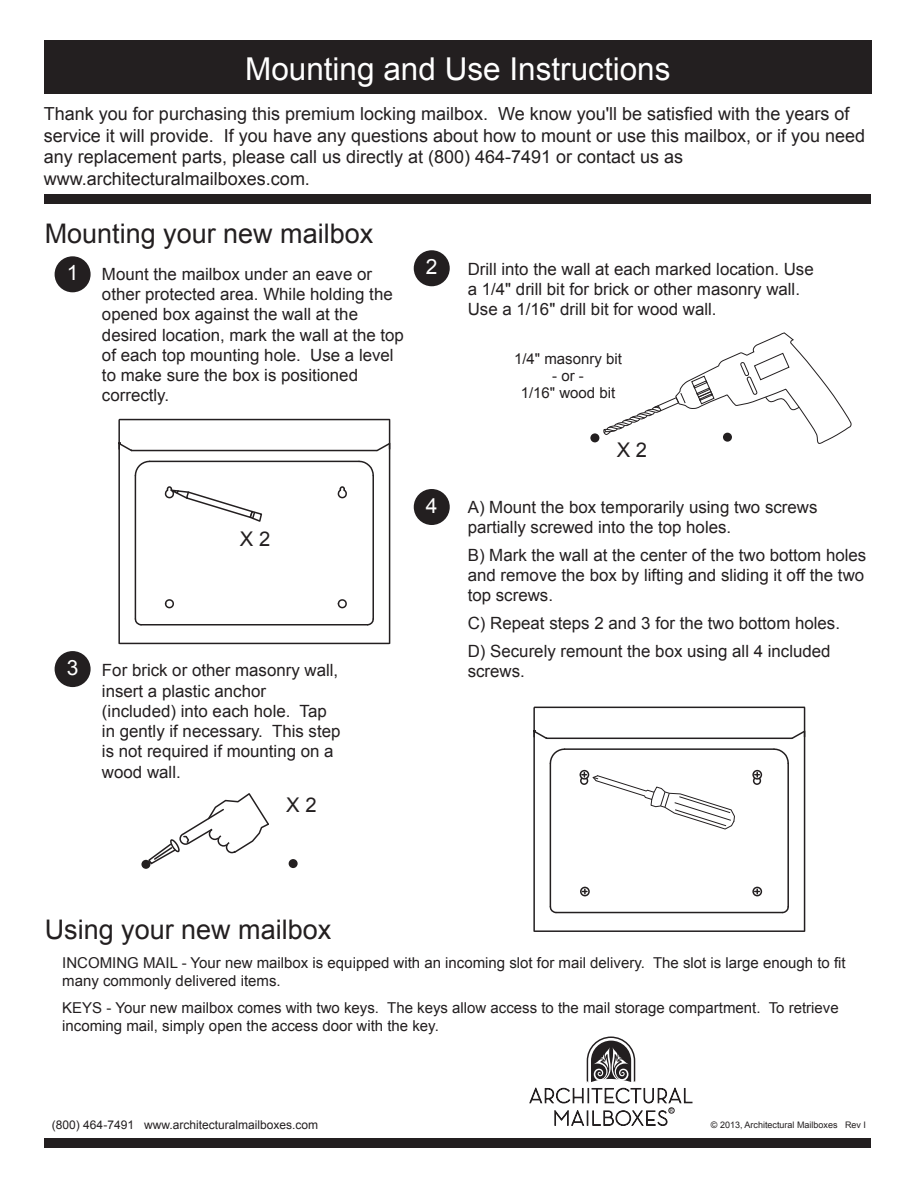
<style>
.page{position:relative;width:918px;height:1188px;background:#fff}
.page>*{position:absolute;margin:0;border:0;box-sizing:border-box;transform-origin:0 0}
.t1{font:31.5px "Arial";color:#fff}
.t2{font:27px "Arial";color:#231f20}
.t3{font:21px "Arial";color:#fff}
.t4{font:20.25px "Arial";color:#231f20}
.t5{font:18px/21.6px "Arial";color:#231f20}
.t6{font:16.8px/20.2px "Arial";color:#231f20}
.t7{font:15px/18px "Arial";color:#231f20}
.t8{font:12px "Arial";color:#231f20}
.t9{font:9px "Arial";color:#231f20}
.t10{font:5.85px "Myriad";color:#231f20}
</style>
<div class="page">
<div style="left:44px;top:40px;width:828px;height:53px;background:#231f20"></div>
<div style="left:45px;top:195px;width:826px;height:9px;background:#231f20"></div>
<div style="left:45px;top:1139px;width:826px;height:9px;background:#231f20"></div>
<div style="left:55px;top:256px;width:36px;height:36px;background:#231f20;border-radius:50%"></div>
<div style="left:414px;top:250px;width:36px;height:36px;background:#231f20;border-radius:50%"></div>
<div style="left:55px;top:651px;width:36px;height:36px;background:#231f20;border-radius:50%"></div>
<div style="left:414px;top:489px;width:36px;height:36px;background:#231f20;border-radius:50%"></div>
<div style="left:590px;top:433px;width:9px;height:9px;background:#231f20;border-radius:50%"></div>
<div style="left:141px;top:860px;width:9px;height:9px;background:#231f20;border-radius:50%"></div>
<div style="left:289px;top:859px;width:9px;height:9px;background:#231f20;border-radius:50%"></div>
<svg style="left:147px;top:793px;width:122px;height:73px"></svg>
<svg style="left:529px;top:1036px;width:164px;height:90px"></svg>
<svg style="left:603px;top:332px;width:249px;height:112px"></svg>
<div style="left:580px;top:770px;width:9px;height:10px;border:2px solid #231f20;border-radius:50%"></div>
<div style="left:752px;top:770px;width:10px;height:10px;border:2px solid #231f20;border-radius:50%"></div>
<div style="left:580px;top:887px;width:10px;height:9px;border:2px solid #231f20;border-radius:50%"></div>
<svg style="left:582px;top:889px;width:5px;height:5px"></svg>
<div style="left:752px;top:887px;width:10px;height:9px;border:2px solid #231f20;border-radius:50%"></div>
<svg style="left:755px;top:889px;width:4px;height:5px"></svg>
<svg style="left:579px;top:772px;width:156px;height:58px"></svg>
<svg style="left:752px;top:772px;width:10px;height:13px"></svg>
<hr style="left:118px;top:420px;width:2px;height:23px;background:#231f20">
<svg style="left:368px;top:619px;width:6px;height:7px"></svg>
<hr style="left:141px;top:624px;width:227px;height:2px;background:#231f20">
<svg style="left:134px;top:617px;width:9px;height:9px"></svg>
<hr style="left:120px;top:643px;width:269px;height:1px;background:#231f20">
<hr style="left:118px;top:443px;width:2px;height:200px;background:#231f20">
<hr style="left:389px;top:443px;width:1px;height:200px;background:#231f20">
<svg style="left:134px;top:460px;width:17px;height:17px"></svg>
<hr style="left:150px;top:461px;width:209px;height:1px;background:#231f20">
<svg style="left:357px;top:460px;width:17px;height:16px"></svg>
<hr style="left:372px;top:476px;width:2px;height:143px;background:#231f20">
<hr style="left:135px;top:476px;width:1px;height:143px;background:#231f20">
<svg style="left:375px;top:420px;width:16px;height:33px"></svg>
<svg style="left:118px;top:442px;width:16px;height:11px"></svg>
<hr style="left:132px;top:450px;width:245px;height:1px;background:#231f20">
<hr style="left:119px;top:419px;width:271px;height:1px;background:#231f20">
<svg style="left:164px;top:486px;width:99px;height:36px"></svg>
<svg style="left:337px;top:599px;width:10px;height:10px"></svg>
<svg style="left:337px;top:486px;width:10px;height:13px"></svg>
<svg style="left:164px;top:599px;width:10px;height:10px"></svg>
<hr style="left:533px;top:708px;width:2px;height:23px;background:#231f20">
<svg style="left:781px;top:907px;width:8px;height:7px"></svg>
<hr style="left:556px;top:912px;width:227px;height:1px;background:#231f20">
<svg style="left:549px;top:905px;width:9px;height:9px"></svg>
<hr style="left:535px;top:930px;width:269px;height:2px;background:#231f20">
<hr style="left:533px;top:731px;width:2px;height:200px;background:#231f20">
<hr style="left:804px;top:731px;width:1px;height:200px;background:#231f20">
<svg style="left:549px;top:748px;width:16px;height:17px"></svg>
<hr style="left:565px;top:748px;width:209px;height:2px;background:#231f20">
<svg style="left:772px;top:748px;width:17px;height:15px"></svg>
<hr style="left:787px;top:763px;width:2px;height:144px;background:#231f20">
<hr style="left:550px;top:763px;width:1px;height:144px;background:#231f20">
<svg style="left:790px;top:708px;width:16px;height:32px"></svg>
<svg style="left:533px;top:729px;width:16px;height:11px"></svg>
<hr style="left:547px;top:738px;width:245px;height:1px;background:#231f20">
<hr style="left:534px;top:707px;width:271px;height:1px;background:#231f20">
<p class="t1" style="left:245px;top:48px;width:427px">Mounting and Use Instructions</p>
<p class="t5" style="left:44px;top:103px;width:823px">Thank you for purchasing this premium locking mailbox. We know you'll be satisfied with the years of service it will provide. If you have any questions about how to mount or use this mailbox, or if you need any replacement parts, please call us directly at (800) 464-7491 or contact us as www.architecturalmailboxes.com.</p>
<p class="t2" style="left:45px;top:216px;width:330px">Mounting your new mailbox</p>
<p class="t3" style="left:67px;top:259px;width:13px">1</p>
<p class="t3" style="left:426px;top:253px;width:13px">2</p>
<p class="t6" style="left:102px;top:264px;width:304px">Mount the mailbox under an eave or other protected area. While holding the opened box against the wall at the desired location, mark the wall at the top of each top mounting hole. Use a level to make sure the box is positioned correctly.</p>
<p class="t6" style="left:468px;top:259px;width:348px">Drill into the wall at each marked location. Use a 1/4" drill bit for brick or other masonry wall.<br>Use a 1/16" drill bit for wood wall.</p>
<p class="t7" style="left:514px;top:350px;width:109px">1/4" masonry bit</p>
<p class="t7" style="left:521px;top:367px;width:96px;line-height:16.8px;text-align:center">- or -<br>1/16" wood bit</p>
<p class="t4" style="left:240px;top:525px;width:32px">X 2</p>
<p class="t3" style="left:67px;top:654px;width:13px">3</p>
<p class="t6" style="left:102px;top:661px;width:240px">For brick or other masonry wall, insert a plastic anchor (included) into each hole. Tap in gently if necessary. This step is not required if mounting on a wood wall.</p>
<p class="t4" style="left:286px;top:791px;width:32px">X 2</p>
<p class="t2" style="left:45px;top:912px;width:288px">Using your new mailbox</p>
<p class="t3" style="left:426px;top:492px;width:13px">4</p>
<p class="t4" style="left:617px;top:436px;width:32px">X 2</p>
<p class="t6" style="left:468px;top:497px;width:351px">A) Mount the box temporarily using two screws partially screwed into the top holes.</p>
<p class="t6" style="left:468px;top:545px;width:400px">B) Mark the wall at the center of the two bottom holes and remove the box by lifting and sliding it off the two top screws.</p>
<p class="t6" style="left:468px;top:610px;width:374px;line-height:27.8px">C) Repeat steps 2 and 3 for the two bottom holes.<br>D) Securely remount the box using all 4 included</p>
<p class="t6" style="left:468px;top:661px;width:59px">screws.</p>
<p class="t7" style="left:62px;top:953px;width:785px">INCOMING MAIL - Your new mailbox is equipped with an incoming slot for mail delivery. The slot is large enough to fit many commonly delivered items.</p>
<p class="t7" style="left:62px;top:998px;width:778px">KEYS - Your new mailbox comes with two keys. The keys allow access to the mail storage compartment. To retrieve incoming mail, simply open the access door with the key.</p>
<p class="t10" style="left:670px;top:1107px;width:5px">R</p>
<p class="t8" style="left:52px;top:1117px;width:268px">(800) 464-7491 www.architecturalmailboxes.com</p>
<p class="t9" style="left:711px;top:1119px;width:157px">© 2013, Architectural Mailboxes Rev I</p>
</div>
